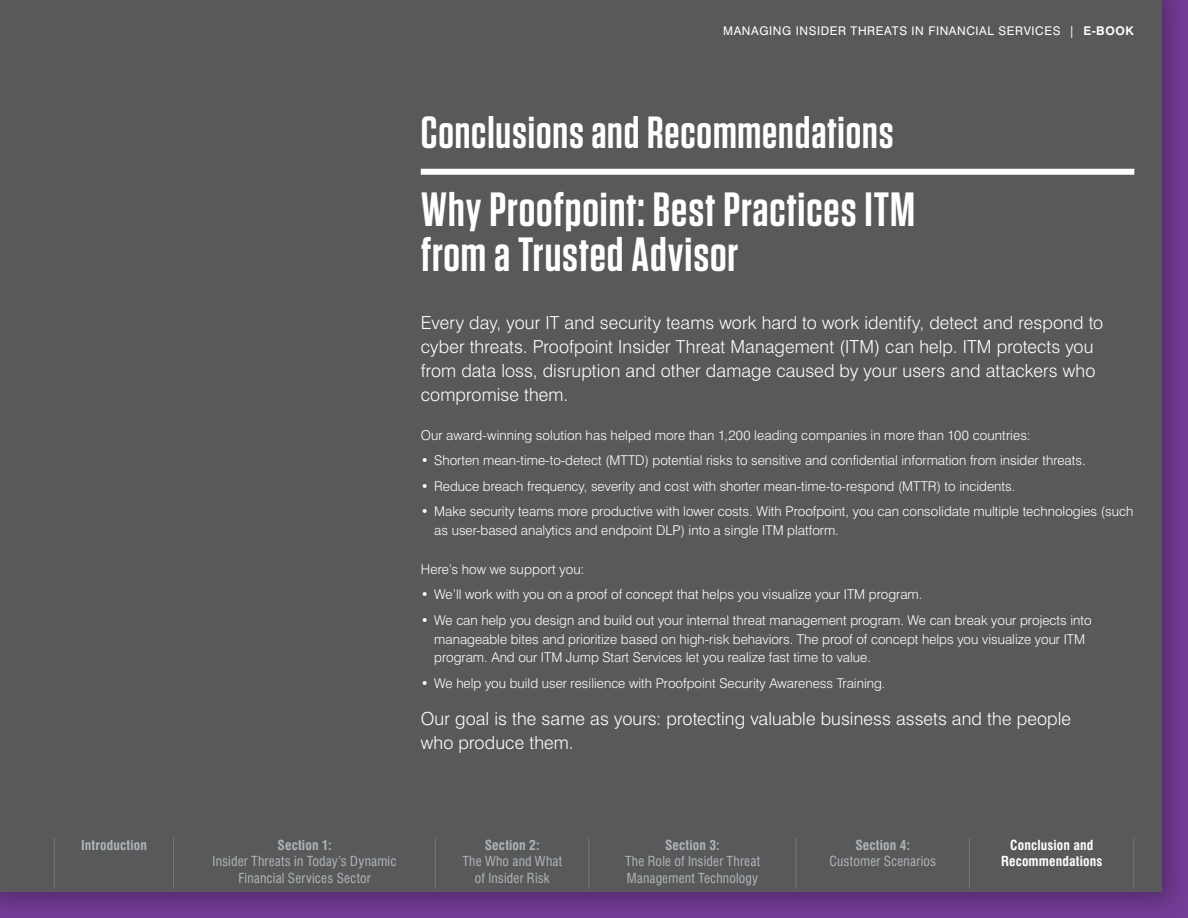
<style>
.page{position:relative;width:1188px;height:918px;background:#fff}
.page>*{position:absolute;margin:0;border:0;box-sizing:border-box;transform-origin:0 0}
.t1{font:600 48px/45px "Tungsten";letter-spacing:.02em;color:#fff}
.t2{font:600 45px "Tungsten";letter-spacing:.02em;color:#fff}
.t3{font:300 18px/24px "Swiss 721 BT";letter-spacing:.005em;color:#fff}
.t4{font:300 13.5px/18.8px "Swiss 721 BT";color:#fff}
.t5{font:condensed 13.5px/16.5px "Swiss 721 BT";letter-spacing:.015em;color:#b1b4b6;text-align:center}
.t6{font:700 condensed 13.5px "Swiss 721 BT";letter-spacing:.015em;color:#b1b4b6}
.t7{font:700 condensed 13.5px/16.5px "Swiss 721 BT";letter-spacing:.01em;color:#fff;text-align:center}
.t8{font:12px "Swiss 721 BT";letter-spacing:.05em;color:#fff}
.s1{font-weight:700}
</style>
<div class="page">
<div style="left:0;top:0;width:1188px;height:918px;background:#000;opacity:.3"></div>
<div style="left:0;top:0;width:1162px;height:892px;background:#58595b"></div>
<hr style="left:589px;top:838px;width:1px;height:51px;background:#b1b4b6">
<hr style="left:1134px;top:838px;width:1px;height:51px;background:#b1b4b6">
<hr style="left:435px;top:838px;width:1px;height:51px;background:#b1b4b6">
<hr style="left:173px;top:838px;width:1px;height:51px;background:#b1b4b6">
<hr style="left:54px;top:838px;width:1px;height:51px;background:#b1b4b6">
<hr style="left:796px;top:838px;width:1px;height:51px;background:#b1b4b6">
<hr style="left:969px;top:838px;width:1px;height:51px;background:#b1b4b6">
<div style="left:421px;top:169px;width:713px;height:6px;background:#fff"></div>
<p class="t6" style="left:81px;top:837px;width:68px">Introduction</p>
<p class="t8" style="left:723px;top:24px;width:412px">MANAGING INSIDER THREATS IN FINANCIAL SERVICES | <span class="s1">E-BOOK</span></p>
<h2 class="t2" style="left:421px;top:109px;width:474px">Conclusions and Recommendations</h2>
<h1 class="t1" style="left:421px;top:188px;width:496px">Why Proofpoint: Best Practices ITM from a Trusted Advisor</h1>
<p class="t3" style="left:421px;top:310px;width:684px">Every day, your IT and security teams work hard to work identify, detect and respond to cyber threats. Proofpoint Insider Threat Management (ITM) can help. ITM protects you from data loss, disruption and other damage caused by your users and attackers who compromise them.</p>
<p class="t4" style="left:421px;top:425px;width:611px">Our award-winning solution has helped more than 1,200 leading companies in more than 100 countries:</p>
<p class="t4" style="left:421px;top:451px;width:667px">• Shorten mean-time-to-detect (MTTD) potential risks to sensitive and confidential information from insider threats.</p>
<p class="t4" style="left:421px;top:476px;width:596px">• Reduce breach frequency, severity and cost with shorter mean-time-to-respond (MTTR) to incidents.</p>
<p class="t4" style="left:434px;top:502px;width:701px;text-indent:-14px">• Make security teams more productive with lower costs. With Proofpoint, you can consolidate multiple technologies (such as user-based analytics and endpoint DLP) into a single ITM platform.</p>
<p class="t4" style="left:421px;top:560px;width:165px">Here’s how we support you:</p>
<p class="t4" style="left:421px;top:585px;width:503px">• We’ll work with you on a proof of concept that helps you visualize your ITM program.</p>
<p class="t4" style="left:434px;top:611px;width:659px;text-indent:-14px">• We can help you design and build out your internal threat management program. We can break your projects into manageable bites and prioritize based on high-risk behaviors. The proof of concept helps you visualize your ITM program. And our ITM Jump Start Services let you realize fast time to value.</p>
<p class="t4" style="left:421px;top:674px;width:466px">• We help you build user resilience with Proofpoint Security Awareness Training.</p>
<h3 class="t3" style="left:421px;top:707px;width:652px">Our goal is the same as yours: protecting valuable business assets and the people who produce them.</h3>
<p class="t6" style="left:278px;top:837px;width:56px">Section 1:</p>
<p class="t5" style="left:213px;top:853px;width:186px">Insider Threats in Today’s Dynamic<br>Financial Services Sector</p>
<p class="t6" style="left:485px;top:837px;width:56px">Section 2:</p>
<p class="t5" style="left:462px;top:853px;width:101px">The Who and What of Insider Risk</p>
<p class="t6" style="left:665px;top:837px;width:56px">Section 3:</p>
<p class="t5" style="left:625px;top:853px;width:136px;text-align:left">The Role of Insider Threat<br>Management Technology</p>
<p class="t6" style="left:855px;top:837px;width:56px">Section 4:</p>
<p class="t5" style="left:830px;top:853px;width:108px">Customer Scenarios</p>
<p class="t7" style="left:1001px;top:837px;width:103px">Conclusion and<br>Recommendations</p>
</div>
